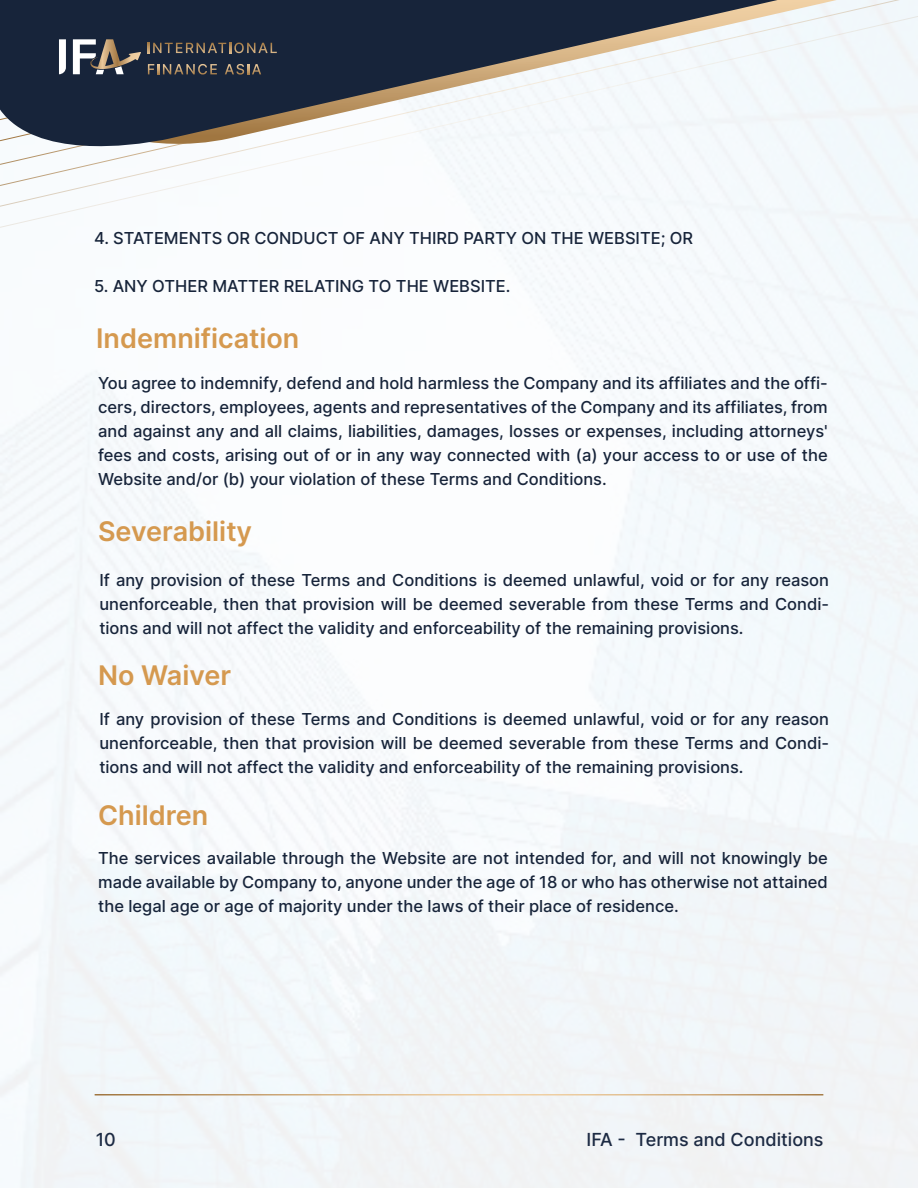
<style>
.page{position:relative;width:918px;height:1188px;background:#fff}
.page>*{position:absolute;margin:0;border:0;box-sizing:border-box;transform-origin:0 0}
.t1{font:27px "Inter";color:#d5994f}
.t2{font:18px "Inter";color:#1c2a43}
.t3{font:16.5px/24px "Inter";color:#17243a;text-align:justify}
</style>
<div class="page">
<svg style="left:0;top:207px;width:918px;height:21px"></svg>
<svg style="left:0;top:186px;width:918px;height:21px"></svg>
<svg style="left:0;top:165px;width:918px;height:21px"></svg>
<div style="left:0;top:142px;width:918px;height:23px;background:#f4f9fc"></div>
<div style="left:837px;top:0;width:81px;height:120px;background:#f1f7fb"></div>
<div style="left:780px;top:0;width:57px;height:147px;background:#f1f8fb"></div>
<svg style="left:0;top:0;width:780px;height:161px;fill:#17243a"></svg>
<svg style="left:148px;top:43px;width:129px;height:10px"></svg>
<svg style="left:148px;top:64px;width:69px;height:11px"></svg>
<svg style="left:225px;top:64px;width:36px;height:11px"></svg>
<svg style="left:59px;top:39px;width:7px;height:35px"></svg>
<svg style="left:73px;top:39px;width:68px;height:35px"></svg>
<p class="t3" style="left:94px;top:225px;width:601px">4. STATEMENTS OR CONDUCT OF ANY THIRD PARTY ON THE WEBSITE; OR</p>
<p class="t3" style="left:94px;top:273px;width:418px">5. ANY OTHER MATTER RELATING TO THE WEBSITE.</p>
<h1 class="t1" style="left:96px;top:318px;width:205px">Indemnification</h1>
<p class="t3" style="left:98px;top:371px;width:731px">You agree to indemnify, defend and hold harmless the Company and its affiliates and the offi&shy;cers, directors, employees, agents and representatives of the Company and its affiliates, from and against any and all claims, liabilities, damages, losses or expenses, including attorneys' fees and costs, arising out of or in any way connected with (a) your access to or use of the Website and/or (b) your violation of these Terms and Conditions.</p>
<h1 class="t1" style="left:98px;top:512px;width:156px">Severability</h1>
<p class="t3" style="left:99px;top:568px;width:731px">If any provision of these Terms and Conditions is deemed unlawful, void or for any reason unenforceable, then that provision will be deemed severable from these Terms and Condi&shy;tions and will not affect the validity and enforceability of the remaining provisions.</p>
<h1 class="t1" style="left:98px;top:656px;width:135px">No Waiver</h1>
<p class="t3" style="left:99px;top:706px;width:731px">If any provision of these Terms and Conditions is deemed unlawful, void or for any reason unenforceable, then that provision will be deemed severable from these Terms and Condi&shy;tions and will not affect the validity and enforceability of the remaining provisions.</p>
<h1 class="t1" style="left:98px;top:796px;width:112px">Children</h1>
<p class="t3" style="left:98px;top:845px;width:731px">The services available through the Website are not intended for, and will not knowingly be made available by Company to, anyone under the age of 18 or who has otherwise not attained the legal age or age of majority under the laws of their place of residence.</p>
<p class="t2" style="left:96px;top:1127px;width:22px">10</p>
<p class="t2" style="left:586px;top:1127px;width:239px">IFA - Terms and Conditions</p>
</div>
